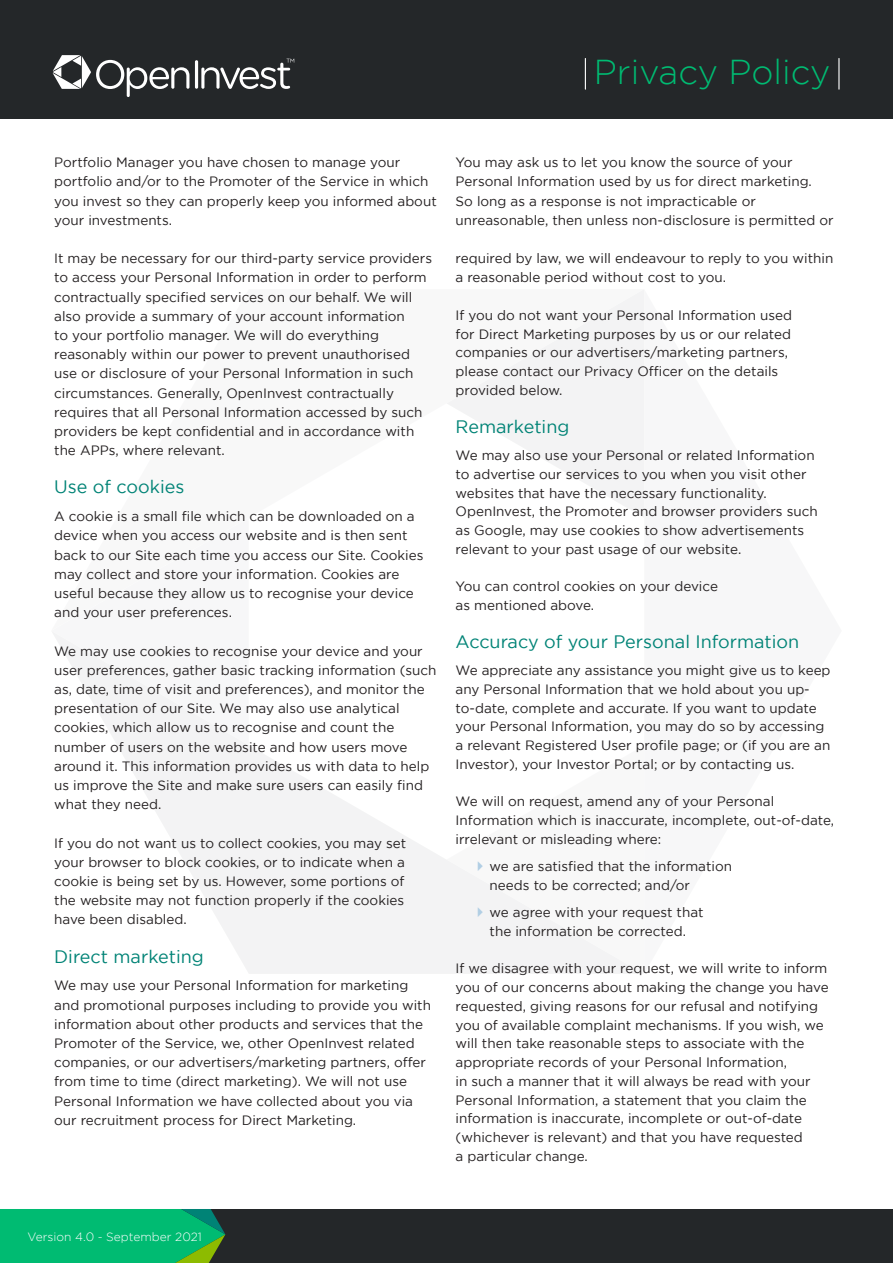
<style>
.page{position:relative;width:893px;height:1263px;background:#fff}
.page>*{position:absolute;margin:0;border:0;box-sizing:border-box;transform-origin:0 0}
.t1{font:300 34.5px "Gotham";color:#00bb72}
._2_Level_Page_Header{font:18px "Gotham";color:#008376}
.BodyCopy{font:13.5px/19.2px "Gotham";color:#231f20}
.t2{font:300 12px "Gotham";color:#fff}
</style>
<div class="page">
<div style="left:0;top:1209px;width:893px;height:54px;background:#242729"></div>
<svg style="left:0;top:1209px;width:225px;height:54px;background:#06b46b"></svg>
<svg style="left:53px;top:633px;width:589px;height:341px"></svg>
<svg style="left:447px;top:290px;width:197px;height:227px;fill:#f4f4f4"></svg>
<div style="left:0;top:0;width:893px;height:119px;background:#242729"></div>
<hr style="left:585px;top:58px;width:1px;height:31px;background:#fff">
<hr style="left:838px;top:58px;width:1px;height:31px;background:#fff">
<hr style="left:195px;top:60px;width:3px;height:29px;background:#fff;border-radius:2px">
<svg style="left:53px;top:55px;width:136px;height:42px"></svg>
<svg style="left:201px;top:59px;width:93px;height:30px"></svg>
<svg style="left:478px;top:861px;width:5px;height:10px"></svg>
<svg style="left:478px;top:907px;width:5px;height:10px"></svg>
<h1 class="t1" style="left:594px;top:53px;width:238px">Privacy Policy</h1>
<p class="BodyCopy" style="left:54px;top:153px;width:384px">Portfolio Manager you have chosen to manage your portfolio and/or to the Promoter of the Service in which you invest so they can properly keep you informed about your investments.</p>
<p class="BodyCopy" style="left:54px;top:249px;width:379px">It may be necessary for our third-party service providers to access your Personal Information in order to perform contractually specified services on our behalf. We will also provide a summary of your account information<br>to your portfolio manager. We will do everything reasonably within our power to prevent unauthorised use or disclosure of your Personal Information in such circumstances. Generally, OpenInvest contractually requires that all Personal Information accessed by such providers be kept confidential and in accordance with the APPs, where relevant.</p>
<p class="_2_Level_Page_Header" style="left:54px;top:477px;width:132px">Use of cookies</p>
<p class="BodyCopy" style="left:54px;top:507px;width:371px">A cookie is a small file which can be downloaded on a device when you access our website and is then sent back to our Site each time you access our Site. Cookies may collect and store your information. Cookies are useful because they allow us to recognise your device and your user preferences.</p>
<p class="BodyCopy" style="left:54px;top:641px;width:384px">We may use cookies to recognise your device and your user preferences, gather basic tracking information (such as, date, time of visit and preferences), and monitor the presentation of our Site. We may also use analytical cookies, which allow us to recognise and count the number of users on the website and how users move around it. This information provides us with data to help us improve the Site and make sure users can easily find what they need.</p>
<p class="BodyCopy" style="left:54px;top:833px;width:353px">If you do not want us to collect cookies, you may set your browser to block cookies, or to indicate when a cookie is being set by us. However, some portions of the website may not function properly if the cookies have been disabled.</p>
<p class="_2_Level_Page_Header" style="left:54px;top:946px;width:151px">Direct marketing</p>
<p class="BodyCopy" style="left:54px;top:976px;width:378px">We may use your Personal Information for marketing and promotional purposes including to provide you with information about other products and services that the Promoter of the Service, we, other OpenInvest related companies, or our advertisers/marketing partners, offer from time to time (direct marketing). We will not use Personal Information we have collected about you via our recruitment process for Direct Marketing.</p>
<p class="BodyCopy" style="left:456px;top:153px;width:379px">You may ask us to let you know the source of your Personal Information used by us for direct marketing.<br>So long as a response is not impracticable or unreasonable, then unless non-disclosure is permitted or</p>
<p class="BodyCopy" style="left:456px;top:249px;width:379px">required by law, we will endeavour to reply to you within a reasonable period without cost to you.</p>
<p class="BodyCopy" style="left:456px;top:306px;width:338px;line-height:18.8px">If you do not want your Personal Information used for Direct Marketing purposes by us or our related companies or our advertisers/marketing partners, please contact our Privacy Officer on the details provided below.</p>
<p class="_2_Level_Page_Header" style="left:456px;top:416px;width:115px">Remarketing</p>
<p class="BodyCopy" style="left:456px;top:446px;width:364px;line-height:18.8px">We may also use your Personal or related Information to advertise our services to you when you visit other websites that have the necessary functionality.<br>OpenInvest, the Promoter and browser providers such as Google, may use cookies to show advertisements relevant to your past usage of our website.</p>
<p class="BodyCopy" style="left:456px;top:577px;width:264px;line-height:18.8px">You can control cookies on your device as mentioned above.</p>
<p class="_2_Level_Page_Header" style="left:456px;top:631px;width:345px">Accuracy of your Personal Information</p>
<p class="BodyCopy" style="left:456px;top:661px;width:376px;line-height:18.8px">We appreciate any assistance you might give us to keep any Personal Information that we hold about you up&shy;to-date, complete and accurate. If you want to update your Personal Information, you may do so by accessing a relevant Registered User profile page; or (if you are an Investor), your Investor Portal; or by contacting us.</p>
<p class="BodyCopy" style="left:456px;top:792px;width:380px;line-height:18.8px">We will on request, amend any of your Personal<br>Information which is inaccurate, incomplete, out-of-date, irrelevant or misleading where:</p>
<p class="BodyCopy" style="left:490px;top:857px;width:244px;line-height:18.8px">we are satisfied that the information needs to be corrected; and/or</p>
<p class="BodyCopy" style="left:490px;top:903px;width:215px;line-height:18.8px">we agree with your request that the information be corrected.</p>
<p class="BodyCopy" style="left:456px;top:959px;width:375px;line-height:18.8px">If we disagree with your request, we will write to inform you of our concerns about making the change you have requested, giving reasons for our refusal and notifying you of available complaint mechanisms. If you wish, we will then take reasonable steps to associate with the appropriate records of your Personal Information,</p>
<p class="BodyCopy" style="left:456px;top:1071px;width:356px;line-height:18.8px">in such a manner that it will always be read with your Personal Information, a statement that you claim the information is inaccurate, incomplete or out-of-date (whichever is relevant) and that you have requested</p>
<p class="BodyCopy" style="left:456px;top:1146px;width:134px">a particular change.</p>
<p class="t2" style="left:28px;top:1230px;width:176px">Version 4.0 - September 2021</p>
</div>
